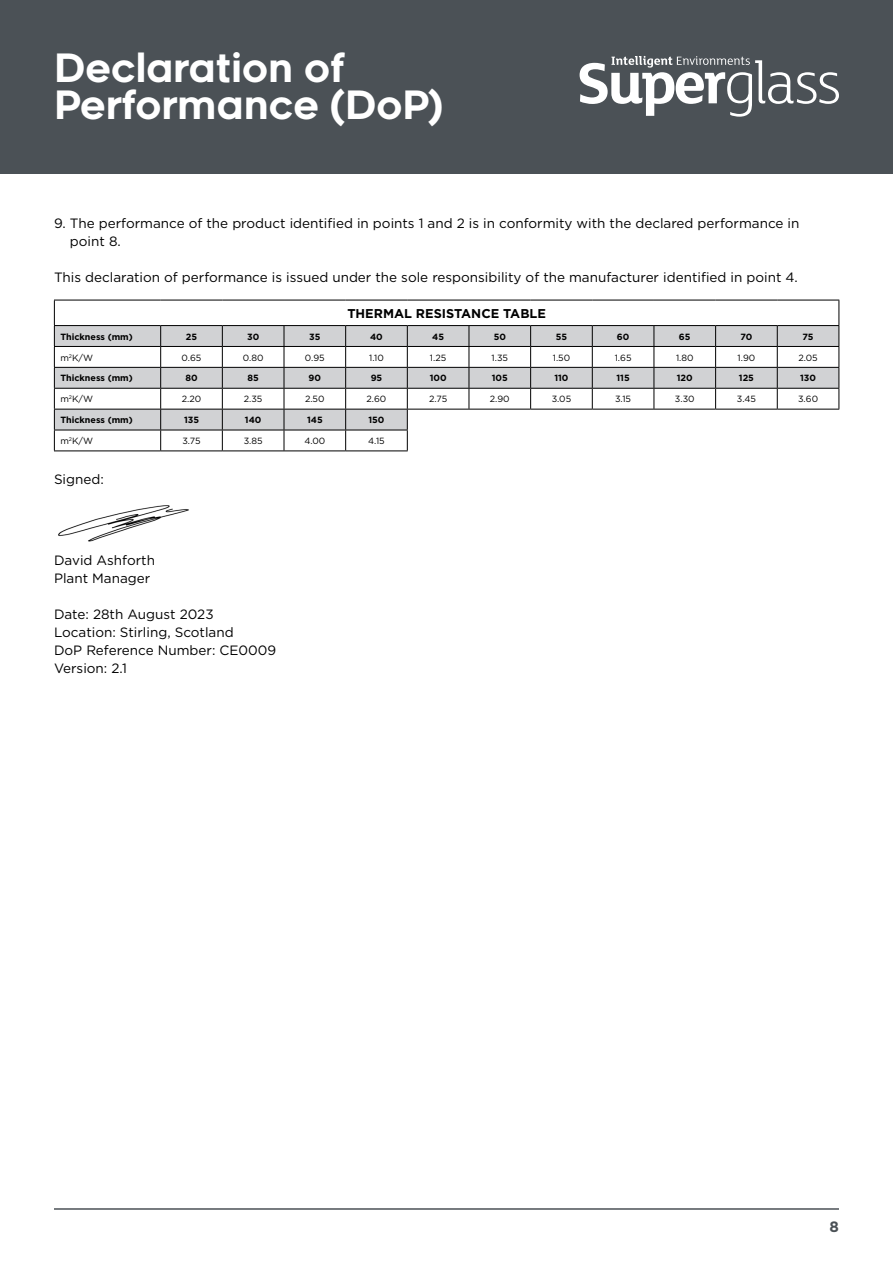
<style>
.page{position:relative;width:893px;height:1263px;background:#fff}
.page>*{position:absolute;margin:0;border:0;box-sizing:border-box;transform-origin:0 0}
.t1{font:39px/37.5px "Renogare";letter-spacing:-.02em;color:#fff}
.t2{font:700 15px "Gotham";color:#4b5156}
.t3{font:13.5px/18px "Gotham";color:#000}
.t4{font:700 12.75px "Gotham";color:#000}
.t5{font:9px "Gotham";color:#000}
.t6{font:700 9px "Gotham";color:#000}
</style>
<div class="page">
<div style="left:0;top:0;width:893px;height:173px;background:#4b5156"></div>
<svg style="left:580px;top:56px;width:259px;height:61px"></svg>
<hr style="left:54px;top:1208px;width:785px;height:2px;background:#4b5156">
<hr style="left:54px;top:450px;width:107px;height:1px;background:#000">
<hr style="left:161px;top:450px;width:61px;height:1px;background:#000">
<hr style="left:222px;top:450px;width:62px;height:1px;background:#000">
<hr style="left:284px;top:450px;width:62px;height:1px;background:#000">
<hr style="left:346px;top:450px;width:62px;height:1px;background:#000">
<svg style="left:54px;top:300px;width:785px;height:150px"></svg>
<hr style="left:346px;top:409px;width:61px;height:1px;background:#000">
<hr style="left:716px;top:409px;width:61px;height:1px;background:#000">
<hr style="left:777px;top:409px;width:62px;height:1px;background:#000">
<img style="left:58px;top:505px;width:131px;height:37px">
<h1 class="t1" style="left:54px;top:49px;width:390px">Declaration of<br>Performance (DoP)</h1>
<p class="t3" style="left:70px;top:214px;width:731px;text-indent:-16px">9. The performance of the product identified in points 1 and 2 is in conformity with the declared performance in point 8.</p>
<p class="t3" style="left:54px;top:268px;width:745px">This declaration of performance is issued under the sole responsibility of the manufacturer identified in point 4.</p>
<p class="t4" style="left:347px;top:305px;width:200px">THERMAL RESISTANCE TABLE</p>
<p class="t6" style="left:60px;top:330px;width:74px">Thickness (mm)</p>
<p class="t6" style="left:186px;top:330px;width:13px">25</p>
<p class="t6" style="left:247px;top:330px;width:14px">30</p>
<p class="t6" style="left:309px;top:330px;width:13px">35</p>
<p class="t6" style="left:370px;top:330px;width:14px">40</p>
<p class="t6" style="left:432px;top:330px;width:13px">45</p>
<p class="t6" style="left:494px;top:330px;width:14px">50</p>
<p class="t6" style="left:556px;top:330px;width:13px">55</p>
<p class="t6" style="left:617px;top:330px;width:14px">60</p>
<p class="t6" style="left:679px;top:330px;width:13px">65</p>
<p class="t6" style="left:740px;top:330px;width:13px">70</p>
<p class="t6" style="left:803px;top:330px;width:13px">75</p>
<p class="t5" style="left:60px;top:352px;width:34px">m<sup>2</sup>K/W</p>
<p class="t5" style="left:182px;top:352px;width:21px">0.65</p>
<p class="t5" style="left:243px;top:352px;width:22px">0.80</p>
<p class="t5" style="left:305px;top:352px;width:21px">0.95</p>
<p class="t5" style="left:369px;top:352px;width:16px">1.10</p>
<p class="t5" style="left:430px;top:352px;width:18px">1.25</p>
<p class="t5" style="left:492px;top:352px;width:18px">1.35</p>
<p class="t5" style="left:553px;top:352px;width:19px">1.50</p>
<p class="t5" style="left:615px;top:352px;width:18px">1.65</p>
<p class="t5" style="left:676px;top:352px;width:19px">1.80</p>
<p class="t5" style="left:738px;top:352px;width:19px">1.90</p>
<p class="t5" style="left:798px;top:352px;width:21px">2.05</p>
<p class="t6" style="left:60px;top:372px;width:74px">Thickness (mm)</p>
<p class="t6" style="left:185px;top:372px;width:14px">80</p>
<p class="t6" style="left:247px;top:372px;width:13px">85</p>
<p class="t6" style="left:309px;top:372px;width:14px">90</p>
<p class="t6" style="left:371px;top:372px;width:13px">95</p>
<p class="t6" style="left:430px;top:372px;width:18px">100</p>
<p class="t6" style="left:492px;top:372px;width:18px">105</p>
<p class="t6" style="left:554px;top:372px;width:16px">110</p>
<p class="t6" style="left:616px;top:372px;width:15px">115</p>
<p class="t6" style="left:677px;top:372px;width:17px">120</p>
<p class="t6" style="left:739px;top:372px;width:17px">125</p>
<p class="t6" style="left:800px;top:372px;width:17px">130</p>
<p class="t5" style="left:60px;top:393px;width:34px">m<sup>2</sup>K/W</p>
<p class="t5" style="left:182px;top:393px;width:21px">2.20</p>
<p class="t5" style="left:244px;top:393px;width:20px">2.35</p>
<p class="t5" style="left:305px;top:393px;width:21px">2.50</p>
<p class="t5" style="left:367px;top:393px;width:21px">2.60</p>
<p class="t5" style="left:429px;top:393px;width:20px">2.75</p>
<p class="t5" style="left:490px;top:393px;width:21px">2.90</p>
<p class="t5" style="left:552px;top:393px;width:21px">3.05</p>
<p class="t5" style="left:615px;top:393px;width:18px">3.15</p>
<p class="t5" style="left:675px;top:393px;width:21px">3.30</p>
<p class="t5" style="left:737px;top:393px;width:21px">3.45</p>
<p class="t5" style="left:798px;top:393px;width:21px">3.60</p>
<p class="t6" style="left:60px;top:414px;width:74px">Thickness (mm)</p>
<p class="t6" style="left:184px;top:414px;width:17px">135</p>
<p class="t6" style="left:245px;top:414px;width:18px">140</p>
<p class="t6" style="left:307px;top:414px;width:17px">145</p>
<p class="t6" style="left:368px;top:414px;width:18px">150</p>
<p class="t5" style="left:60px;top:435px;width:34px">m<sup>2</sup>K/W</p>
<p class="t5" style="left:182px;top:435px;width:20px">3.75</p>
<p class="t5" style="left:244px;top:435px;width:20px">3.85</p>
<p class="t5" style="left:304px;top:435px;width:22px">4.00</p>
<p class="t5" style="left:368px;top:435px;width:18px">4.15</p>
<p class="t3" style="left:54px;top:470px;width:51px">Signed:</p>
<p class="t3" style="left:54px;top:551px;width:103px">David Ashforth</p>
<p class="t3" style="left:54px;top:569px;width:98px">Plant Manager</p>
<p class="t3" style="left:54px;top:605px;width:161px">Date: 28th August 2023</p>
<p class="t3" style="left:54px;top:623px;width:181px">Location: Stirling, Scotland</p>
<p class="t3" style="left:54px;top:641px;width:224px">DoP Reference Number: CE0009</p>
<p class="t3" style="left:54px;top:659px;width:74px">Version: 2.1</p>
<p class="t2" style="left:829px;top:1217px;width:11px">8</p>
</div>
